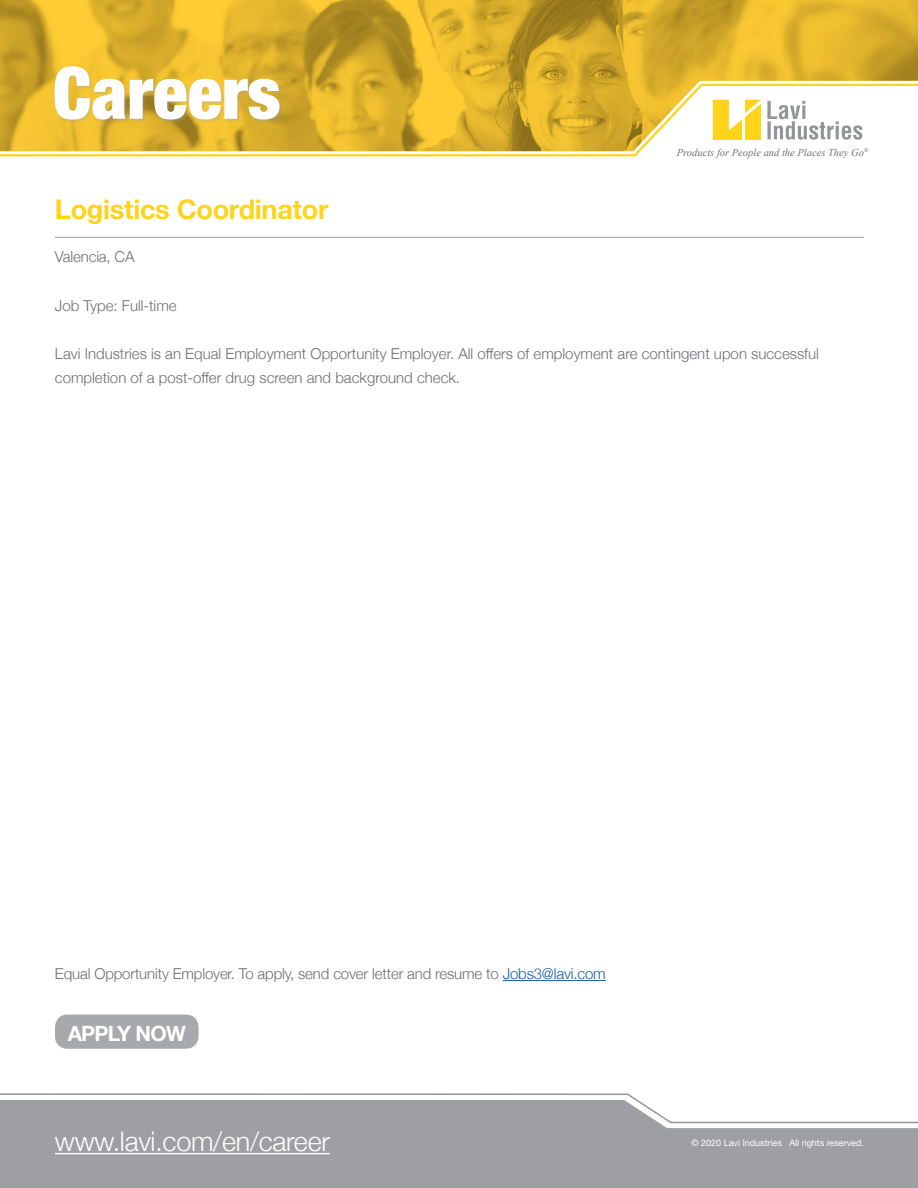
<style>
.page{position:relative;width:918px;height:1188px;background:#fff}
.page>*{position:absolute;margin:0;border:0;box-sizing:border-box;transform-origin:0 0}
.t1{font:900 condensed 72px "Helvetica Neue";color:#fff}
.chart_text_smaller{font:300 27px "Helvetica Neue";letter-spacing:-.01em;color:#fff}
.chart_text_smaller-2{font:700 27px "Helvetica Neue";letter-spacing:-.01em;color:#fed41a}
.t2{font:700 21px "Helvetica Neue";letter-spacing:-.035em;color:#fff}
.chart_text_smaller-3{font:300 15px/24px "Helvetica Neue";color:#6c6d70}
.t3{font:italic 10.5px "Times New Roman";color:#727172}
.t4{font:9px "Helvetica Neue";color:#fff}
.s1{color:#175d9e}
</style>
<div class="page">
<svg style="left:0;top:1093px;width:638px;height:7px"></svg>
<svg style="left:0;top:1100px;width:918px;height:88px;background:#a5a7aa"></svg>
<svg style="left:0;top:151px;width:641px;height:6px"></svg>
<img style="left:0;top:0;width:918px;height:151px">
<div style="left:55px;top:67px;width:229px;height:56px;background:#9d9fa2;opacity:.35"></div>
<hr style="left:55px;top:1153px;width:275px;height:1px;background:#fff">
<hr style="left:55px;top:237px;width:809px;height:1px;background:#9d9fa2">
<hr style="left:503px;top:980px;width:103px;height:1px;background:#175d9e">
<div style="left:55px;top:1015px;width:144px;height:34px;background:#a8a9ad"></div>
<p class="t1" style="left:53px;top:34px;width:229px">Careers</p>
<p class="chart_text_smaller-2" style="left:55px;top:189px;width:275px">Logistics Coordinator</p>
<p class="chart_text_smaller-3" style="left:55px;top:243px;width:81px">Valencia, CA</p>
<p class="t3" style="left:677px;top:145px;width:193px">Products for People and the Places They Go<sup>®</sup></p>
<p class="chart_text_smaller-3" style="left:55px;top:293px;width:123px">Job Type: Full-time</p>
<p class="chart_text_smaller-3" style="left:55px;top:341px;width:766px">Lavi Industries is an Equal Employment Opportunity Employer. All offers of employment are contingent upon successful completion of a post-offer drug screen and background check.</p>
<p class="chart_text_smaller-3" style="left:55px;top:961px;width:552px">Equal Opportunity Employer. To apply, send cover letter and resume to <span class="s1">Jobs3@lavi.com</span></p>
<p class="t2" style="left:68px;top:1017px;width:120px">APPLY NOW</p>
<p class="chart_text_smaller" style="left:55px;top:1120px;width:276px">www.lavi.com/en/career</p>
<p class="t4" style="left:691px;top:1136px;width:174px">© 2020 Lavi Industries All rights reserved.</p>
</div>
